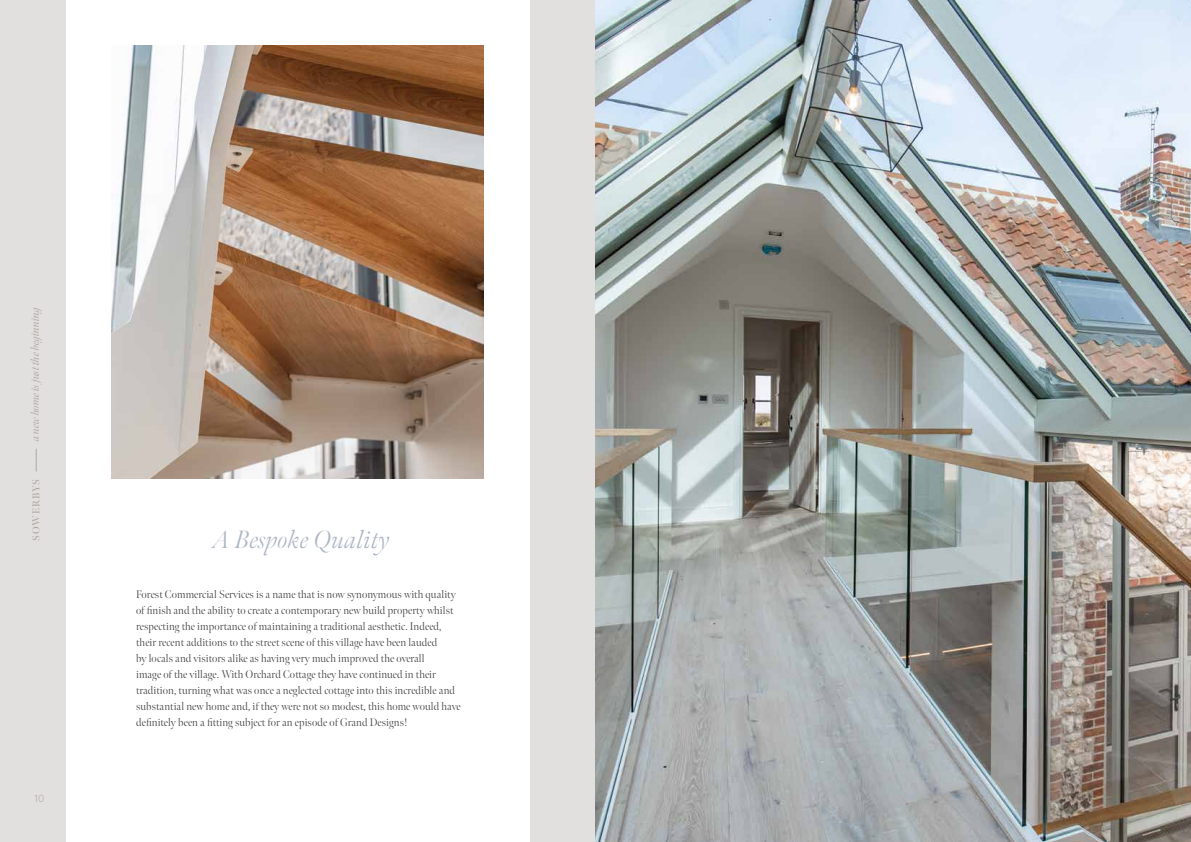
<style>
.page{position:relative;width:1191px;height:842px;background:#fff}
.page>*{position:absolute;margin:0;border:0;box-sizing:border-box;transform-origin:0 0}
.t1{font:italic 300 25px "Meno Banner";letter-spacing:.02em;color:#abb5c4}
.t2{font:300 11px/16px "Meno Banner";letter-spacing:.01em;color:#434141}
.t3{font:italic 11px "Meno Banner";letter-spacing:-.01em;color:#ada8a0}
.t4{font:600 10px "Meno Banner";letter-spacing:.08em;color:#ada8a0}
.t5{font:300 10px "Quasimoda";color:#ada8a0}
</style>
<div class="page">
<div style="left:0;top:0;width:595px;height:842px;background:#e2e0df"></div>
<svg style="left:36px;top:449px;width:1px;height:22px"></svg>
<img style="left:595px;top:0;width:596px;height:842px">
<div style="left:66px;top:0;width:463px;height:842px;background:#fff"></div>
<img style="left:112px;top:46px;width:371px;height:433px">
<p class="t3" style="left:29px;top:441px;width:138px;rotate:-90deg">a new home is just the beginning</p>
<p class="t4" style="left:30px;top:541px;width:63px;rotate:-90deg">SOWERBYS</p>
<p class="t5" style="left:35px;top:791px;width:11px">10</p>
<h1 class="t1" style="left:213px;top:524px;width:179px">A Bespoke Quality</h1>
<p class="t2" style="left:136px;top:586px;width:326px">Forest Commercial Services is a name that is now synonymous with quality of finish and the ability to create a contemporary new build property whilst respecting the importance of maintaining a traditional aesthetic. Indeed, their recent additions to the street scene of this village have been lauded<br>by locals and visitors alike as having very much improved the overall<br>image of the village. With Orchard Cottage they have continued in their tradition, turning what was once a neglected cottage into this incredible and substantial new home and, if they were not so modest, this home would have definitely been a fitting subject for an episode of Grand Designs!</p>
</div>
